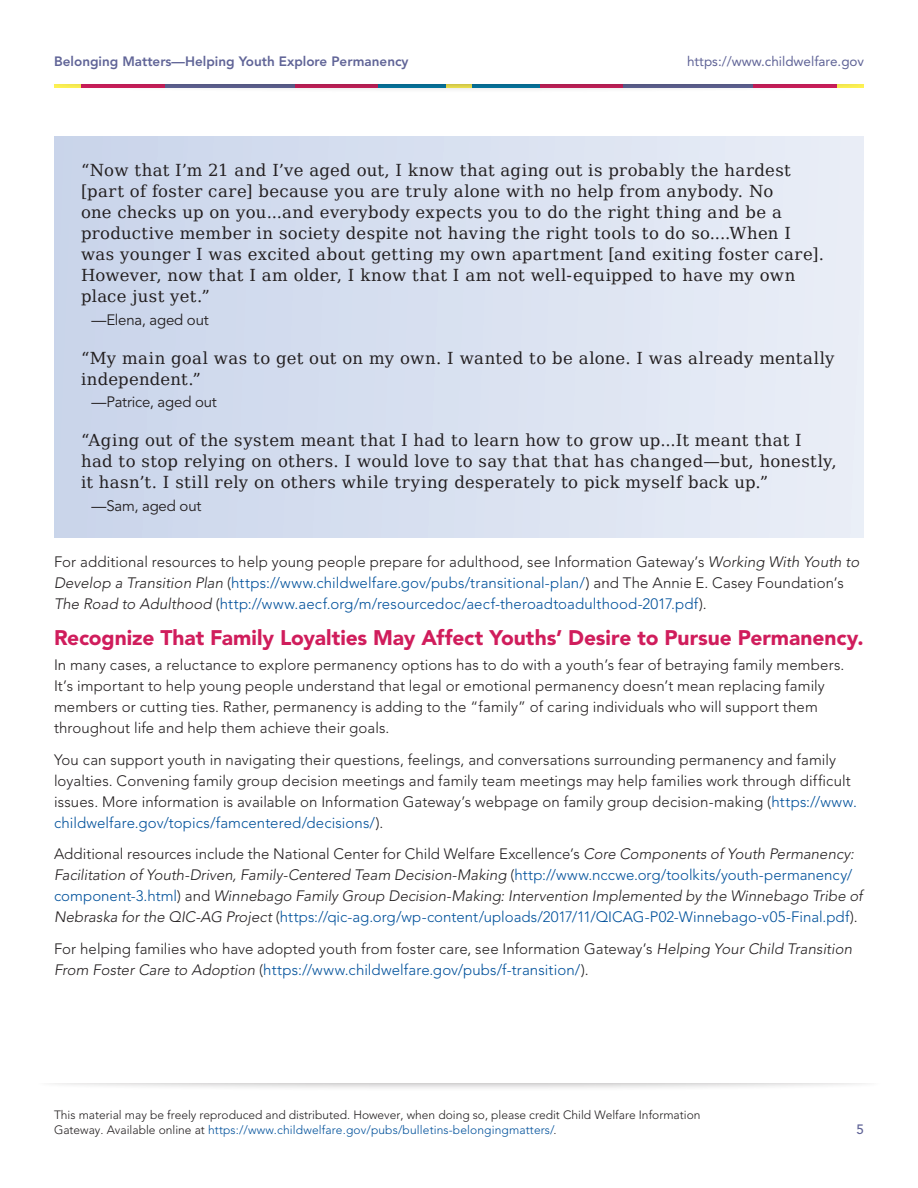
<style>
.page{position:relative;width:918px;height:1188px;background:#fff}
.page>*{position:absolute;margin:0;border:0;box-sizing:border-box;transform-origin:0 0}
.t1{font:900 21px "Avenir";letter-spacing:-.005em;color:#d01d5c}
.t2{font:16.5px/21px "DejaVu Serif";letter-spacing:.02em;color:#231f20}
.t3{font:300 15px/21px "Avenir";letter-spacing:.005em;color:#231f20}
.t4{font:italic 300 15px/21px "Avenir";color:#231f20}
.t5{font:300 15px/21px "Avenir";letter-spacing:.005em;color:#01519b}
.t6{font:15px "Avenir";letter-spacing:-.01em;color:#231f20}
.t7{font:800 13.5px "Avenir";color:#606497}
.t8{font:13.5px "Avenir";color:#606497}
.t9{font:500 13.5px "Avenir";color:#606497}
.t10{font:300 12px/15px "Avenir";color:#231f20}
.s1{color:#231f20}
.s2{font-style:italic;color:#231f20}
.s3{color:#01519b}
.s4{font-style:normal}
.s5{font-style:normal;color:#01519b}
.s6{font-style:italic}
</style>
<div class="page">
<div style="left:34px;top:1065px;width:850px;height:27px;background:#231f20;opacity:.4"></div>
<div style="left:0;top:1058px;width:918px;height:25px;background:#fff"></div>
<div style="left:47px;top:66px;width:824px;height:27px;background:#231f20;opacity:.4"></div>
<div style="left:38px;top:58px;width:842px;height:25px;background:#fff"></div>
<div style="left:54px;top:136px;width:810px;height:402px;background:linear-gradient(to right,#c9d4ea,#e9eef7)"></div>
<p class="t7" style="left:54px;top:53px;width:356px">Belonging Matters—Helping Youth Explore Permanency</p>
<p class="t8" style="left:687px;top:53px;width:179px">https://www.childwelfare.gov</p>
<p class="t2" style="left:81px;top:158px;width:745px">“Now that I’m 21 and I’ve aged out, I know that aging out is probably the hardest [part of foster care] because you are truly alone with no help from anybody. No<br>one checks up on you...and everybody expects you to do the right thing and be a productive member in society despite not having the right tools to do so....When I was younger I was excited about getting my own apartment [and exiting foster care].<br>However, now that I am older, I know that I am not well-equipped to have my own place just yet.”</p>
<p class="t6" style="left:92px;top:311px;width:119px">—Elena, aged out</p>
<p class="t2" style="left:81px;top:346px;width:755px">“My main goal was to get out on my own. I wanted to be alone. I was already mentally independent.”</p>
<p class="t6" style="left:92px;top:393px;width:127px">—Patrice, aged out</p>
<p class="t2" style="left:81px;top:428px;width:757px">“Aging out of the system meant that I had to learn how to grow up...It meant that I had to stop relying on others. I would love to say that that has changed—but, honestly, it hasn’t. I still rely on others while trying desperately to pick myself back up.”</p>
<p class="t6" style="left:92px;top:497px;width:112px">—Sam, aged out</p>
<p class="t5" style="left:54px;top:551px;width:807px"><span class="s1">For additional resources to help young people prepare for adulthood, see Information Gateway’s</span> <span class="s2">Working With Youth to<br>Develop a Transition Plan</span> <span class="s1">(</span>https://www.childwelfare.gov/pubs/transitional-plan/<span class="s1">) and The Annie E. Casey Foundation’s<br></span><span class="s2">The Road to Adulthood</span> <span class="s1">(</span>http://www.aecf.org/m/resourcedoc/aecf-theroadtoadulthood-2017.pdf<span class="s1">).</span></p>
<h2 class="t1" style="left:54px;top:625px;width:811px">Recognize That Family Loyalties May Affect Youths’ Desire to Pursue Permanency.</h2>
<p class="t3" style="left:54px;top:655px;width:792px">In many cases, a reluctance to explore permanency options has to do with a youth’s fear of betraying family members.<br>It’s important to help young people understand that legal or emotional permanency doesn’t mean replacing family members or cutting ties. Rather, permanency is adding to the “family” of caring individuals who will support them throughout life and help them achieve their goals.</p>
<p class="t3" style="left:54px;top:749px;width:804px">You can support youth in navigating their questions, feelings, and conversations surrounding permanency and family loyalties. Convening family group decision meetings and family team meetings may help families work through difficult issues. More information is available on Information Gateway’s webpage on family group decision-making (<span class="s3">https://www. childwelfare.gov/topics/famcentered/decisions/</span>).</p>
<p class="t4" style="left:54px;top:844px;width:810px"><span class="s4">Additional resources include the National Center for Child Welfare Excellence’s</span> Core Components of Youth Permanency:<br>Facilitation of Youth-Driven, Family-Centered Team Decision-Making <span class="s4">(</span><span class="s5">http://www.nccwe.org/toolkits/youth-permanency/ component-3.html</span><span class="s4">) and</span> Winnebago Family Group Decision-Making: Intervention Implemented by the Winnebago Tribe of Nebraska for the QIC-AG Project <span class="s4">(</span><span class="s5">https://qic-ag.org/wp-content/uploads/2017/11/QICAG-P02-Winnebago-v05-Final.pdf</span><span class="s4">).</span></p>
<p class="t3" style="left:54px;top:938px;width:800px">For helping families who have adopted youth from foster care, see Information Gateway’s <span class="s6">Helping Your Child Transition<br>From Foster Care to Adoption</span> (<span class="s3">https://www.childwelfare.gov/pubs/f-transition/</span>).</p>
<p class="t10" style="left:54px;top:1107px;width:648px">This material may be freely reproduced and distributed. However, when doing so, please credit Child Welfare Information<br>Gateway. Available online at <span class="s3">https://www.childwelfare.gov/pubs/bulletins-belongingmatters/</span>.</p>
<p class="t9" style="left:857px;top:1122px;width:9px">5</p>
</div>
